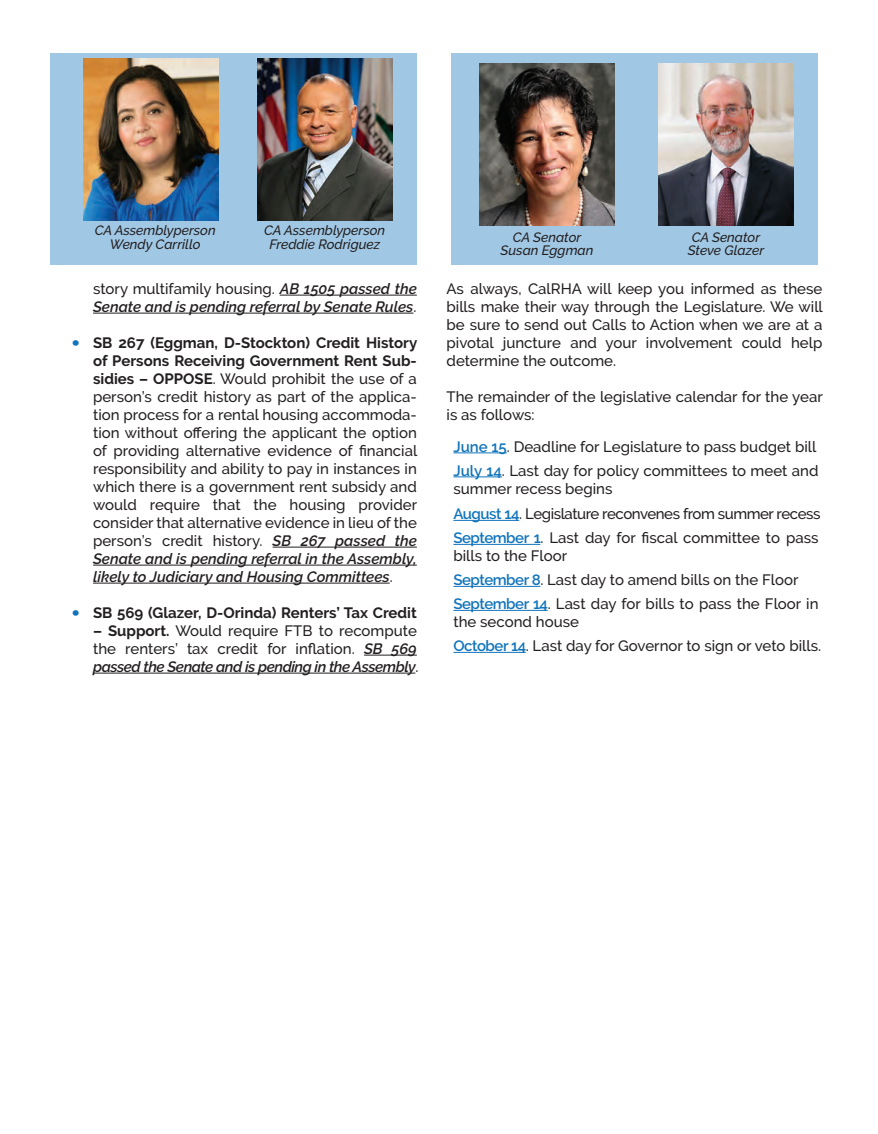
<style>
.page{position:relative;width:878px;height:1134px;background:#fff}
.page>*{position:absolute;margin:0;border:0;box-sizing:border-box;transform-origin:0 0}
.t1{font:27px "Myriad Pro";color:#1074bc;scale:1.05 1}
.t2{font:500 15px/18px "Raleway";color:#231f20}
.t3{font:italic 600 15px/18px "Raleway";color:#231f20}
.t4{font:500 15px/25.5px "Raleway";letter-spacing:-.03em;color:#231f20}
.t5{font:700 15px "Raleway";color:#231f20}
.t6{font:italic 500 13.5px/13.5px "Raleway";color:#231f20;text-align:center}
.s1{font-weight:500;font-style:normal}
.s2{font-weight:700}
.s3{font-weight:600;font-style:italic}
.s4{font-weight:600;color:#1074bc}
</style>
<div class="page">
<div style="left:51px;top:53px;width:366px;height:212px;background:#a0c7e4"></div>
<div style="left:451px;top:53px;width:366px;height:212px;background:#a0c7e4"></div>
<hr style="left:453px;top:453px;width:54px;height:1px;background:#1074bc">
<hr style="left:453px;top:477px;width:49px;height:1px;background:#1074bc">
<hr style="left:453px;top:520px;width:66px;height:1px;background:#1074bc">
<hr style="left:453px;top:544px;width:87px;height:1px;background:#1074bc">
<hr style="left:453px;top:586px;width:87px;height:1px;background:#1074bc">
<hr style="left:453px;top:610px;width:94px;height:1px;background:#1074bc">
<hr style="left:453px;top:652px;width:73px;height:1px;background:#1074bc">
<img style="left:479px;top:64px;width:135px;height:162px">
<hr style="left:280px;top:295px;width:137px;height:1px;background:#231f20">
<hr style="left:93px;top:313px;width:320px;height:1px;background:#231f20">
<hr style="left:272px;top:547px;width:145px;height:1px;background:#231f20">
<hr style="left:93px;top:565px;width:324px;height:1px;background:#231f20">
<hr style="left:93px;top:583px;width:296px;height:1px;background:#231f20">
<hr style="left:364px;top:655px;width:53px;height:1px;background:#231f20">
<hr style="left:93px;top:673px;width:322px;height:1px;background:#231f20">
<img style="left:83px;top:59px;width:135px;height:162px">
<img style="left:257px;top:59px;width:135px;height:162px">
<img style="left:658px;top:64px;width:135px;height:162px">
<h1 class="t1" style="left:72px;top:325px;width:9px">•</h1>
<h1 class="t1" style="left:72px;top:595px;width:9px">•</h1>
<p class="t6" style="left:95px;top:224px;width:122px">CA Assemblyperson<br>Wendy Carrillo</p>
<p class="t6" style="left:264px;top:224px;width:122px">CA Assemblyperson<br>Freddie Rodriguez</p>
<p class="t3" style="left:93px;top:280px;width:325px"><span class="s1">story multifamily housing.</span> AB 1505 passed the<br>Senate and is pending referral by Senate Rules<span class="s1">.</span></p>
<p class="t2" style="left:93px;top:334px;width:326px;text-align:justify"><span class="s2">SB 267 (Eggman, D-Stockton) Credit History of Persons Receiving Government Rent Sub&shy;sidies – OPPOSE</span>. Would prohibit the use of a person’s credit history as part of the applica&shy;tion process for a rental housing accommoda&shy;tion without offering the applicant the option of providing alternative evidence of financial responsibility and ability to pay in instances in which there is a government rent subsidy and would require that the housing provider consider that alternative evidence in lieu of the person’s credit history. <span class="s3">SB 267 passed the Senate and is pending referral in the Assembly, likely to Judiciary and Housing Committees</span>.</p>
<p class="t5" style="left:93px;top:604px;width:325px">SB 569 (Glazer, D-Orinda) Renters’ Tax Credit</p>
<p class="t2" style="left:93px;top:622px;width:327px;text-align:justify"><span class="s2">– Support.</span> Would require FTB to recompute the renters’ tax credit for inflation. <span class="s3">SB 569 passed the Senate and is pending in the Assembly</span>.</p>
<p class="t6" style="left:687px;top:230px;width:78px;text-align:left">CA Senator<br>Steve Glazer</p>
<p class="t6" style="left:500px;top:230px;width:94px">CA Senator<br>Susan Eggman</p>
<p class="t2" style="left:446px;top:280px;width:378px;text-align:justify">As always, CalRHA will keep you informed as these bills make their way through the Legislature. We will be sure to send out Calls to Action when we are at a pivotal juncture and your involvement could help determine the outcome.</p>
<p class="t2" style="left:446px;top:388px;width:378px">The remainder of the legislative calendar for the year is as follows:</p>
<p class="t2" style="left:453px;top:434px;width:366px;line-height:24px"><span class="s4">June 15</span>. Deadline for Legislature to pass budget bill<br><span class="s4">July 14</span>. Last day for policy committees to meet and</p>
<p class="t4" style="left:453px;top:476px;width:368px">summer recess begins<br><span class="s4">August 14</span>. Legislature reconvenes from summer recess</p>
<p class="t2" style="left:453px;top:529px;width:366px"><span class="s4">September 1</span>. Last day for fiscal committee to pass bills to the Floor</p>
<p class="t2" style="left:453px;top:568px;width:366px;line-height:24px"><span class="s4">September 8</span>. Last day to amend bills on the Floor<br><span class="s4">September 14</span>. Last day for bills to pass the Floor in</p>
<p class="t2" style="left:453px;top:610px;width:369px;line-height:24px">the second house<br><span class="s4">October 14</span>. Last day for Governor to sign or veto bills.</p>
</div>
